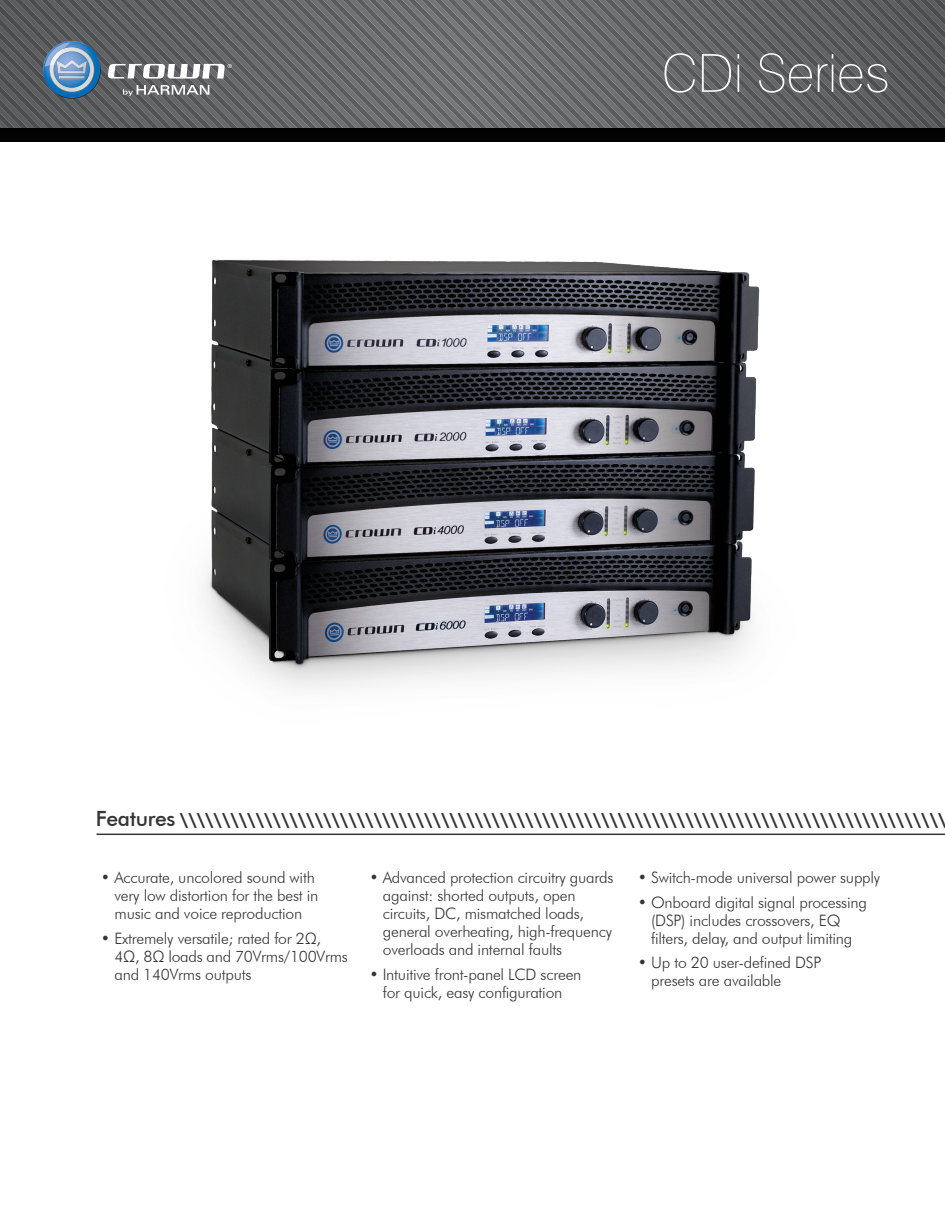
<style>
.page{position:relative;width:945px;height:1215px;background:#fff}
.page>*{position:absolute;margin:0;border:0;box-sizing:border-box;transform-origin:0 0}
.t1{font:100 52.5px "Swiss 721 BT";color:#fff}
.t2{font:900 18px "Futura BT";color:#363536}
.t3{font:300 15.75px/18px "Futura BT";letter-spacing:-.015em;color:#363536}
.s1{font-weight:500;font-size:21px}
</style>
<div class="page">
<div style="left:0;top:128px;width:945px;height:14px;background:#000"></div>
<svg style="left:0;top:0;width:945px;height:128px;background:#65666a"></svg>
<img style="left:205px;top:259px;width:555px;height:430px">
<hr style="left:97px;top:834px;width:848px;height:1px;background:#363536">
<h1 class="t1" style="left:662px;top:41px;width:230px">CDi Series</h1>
<p class="t2" style="left:96px;top:809px;width:852px"><span class="s1">Features</span> \\\\\\\\\\\\\\\\\\\\\\\\\\\\\\\\\\\\\\\\\\\\\\\\\\\\\\\\\\\\\\\\\\\\\\\\\\\\\\\\\\\\\\\\\\\</p>
<p class="t3" style="left:114px;top:868px;width:205px;text-indent:-13px">• Accurate, uncolored sound with very low distortion for the best in music and voice reproduction</p>
<p class="t3" style="left:114px;top:929px;width:235px;text-indent:-13px">• Extremely versatile; rated for 2Ω,<br>4Ω, 8Ω loads and 70Vrms/100Vrms and 140Vrms outputs</p>
<p class="t3" style="left:383px;top:868px;width:232px;text-indent:-13px">• Advanced protection circuitry guards against: shorted outputs, open circuits, DC, mismatched loads, general overheating, high-frequency overloads and internal faults</p>
<p class="t3" style="left:369px;top:965px;width:214px;text-align:center">• Intuitive front-panel LCD screen for quick, easy configuration</p>
<p class="t3" style="left:638px;top:868px;width:244px">• Switch-mode universal power supply</p>
<p class="t3" style="left:651px;top:893px;width:217px;text-indent:-13px">• Onboard digital signal processing (DSP) includes crossovers, EQ filters, delay, and output limiting</p>
<p class="t3" style="left:651px;top:954px;width:172px;text-indent:-13px">• Up to 20 user-defined DSP presets are available</p>
</div>
